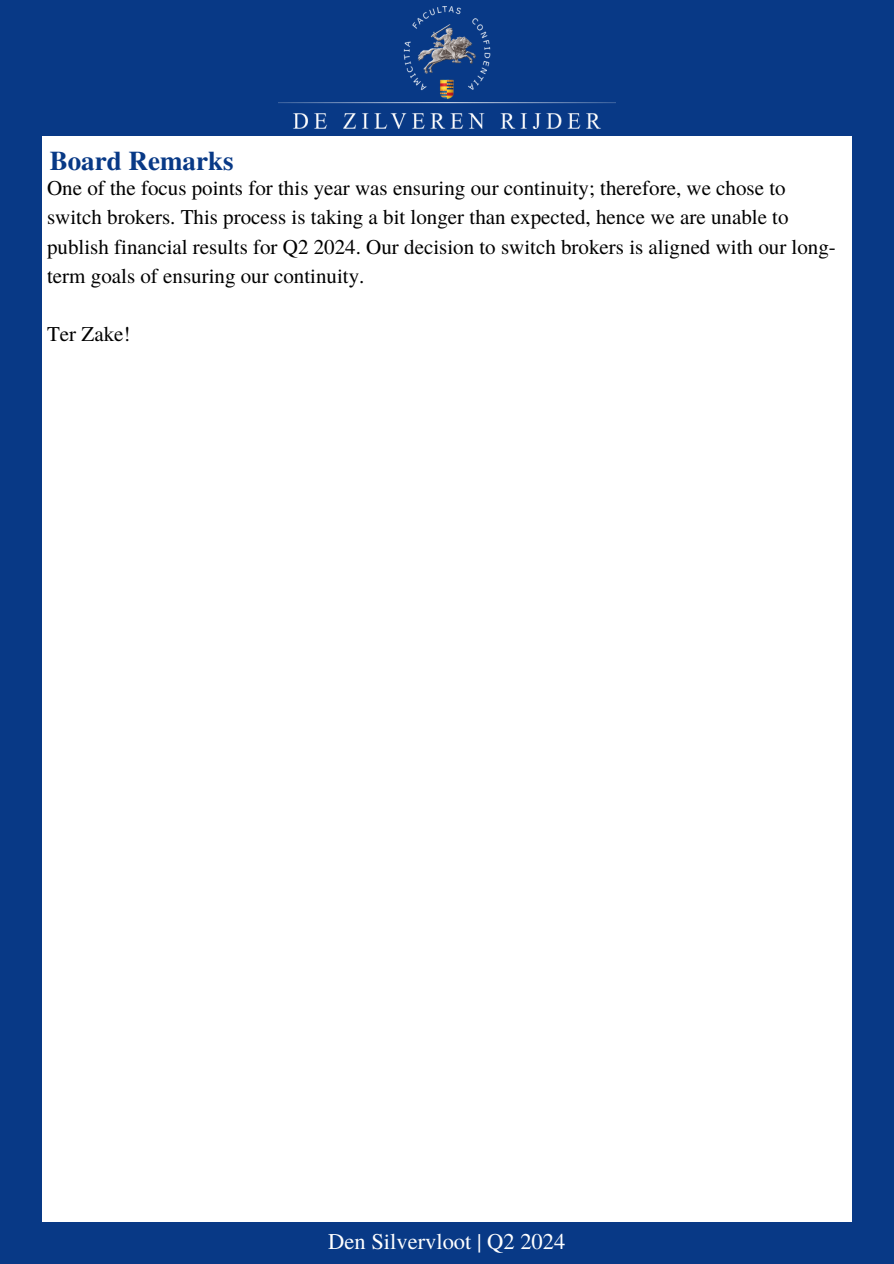
<style>
.page{position:relative;width:894px;height:1264px;background:#fff}
.page>*{position:absolute;margin:0;border:0;box-sizing:border-box;transform-origin:0 0}
.t1{font:700 27px "Te X Gyre Termes";color:#083986}
.t2{font:22.5px "Te X Gyre Termes";color:#fff}
.t3{font:21px/29.2px "Te X Gyre Termes";color:#000}
</style>
<div class="page">
<div style="left:0;top:0;width:41px;height:1263px;background:#083986"></div>
<div style="left:852px;top:0;width:41px;height:1263px;background:#083986"></div>
<div style="left:0;top:0;width:893px;height:135px;background:#083986"></div>
<div style="left:0;top:1222px;width:893px;height:41px;background:#083986"></div>
<img style="left:278px;top:6px;width:337px;height:123px">
<p class="t1" style="left:50px;top:139px;width:185px">Board Remarks</p>
<p class="t3" style="left:47px;top:172px;width:790px">One of the focus points for this year was ensuring our continuity; therefore, we chose to switch brokers. This process is taking a bit longer than expected, hence we are unable to publish financial results for Q2 2024. Our decision to switch brokers is aligned with our long&shy;term goals of ensuring our continuity.</p>
<p class="t3" style="left:47px;top:319px;width:85px">Ter Zake!</p>
<h1 class="t2" style="left:328px;top:1225px;width:238px">Den Silvervloot | Q2 2024</h1>
</div>
